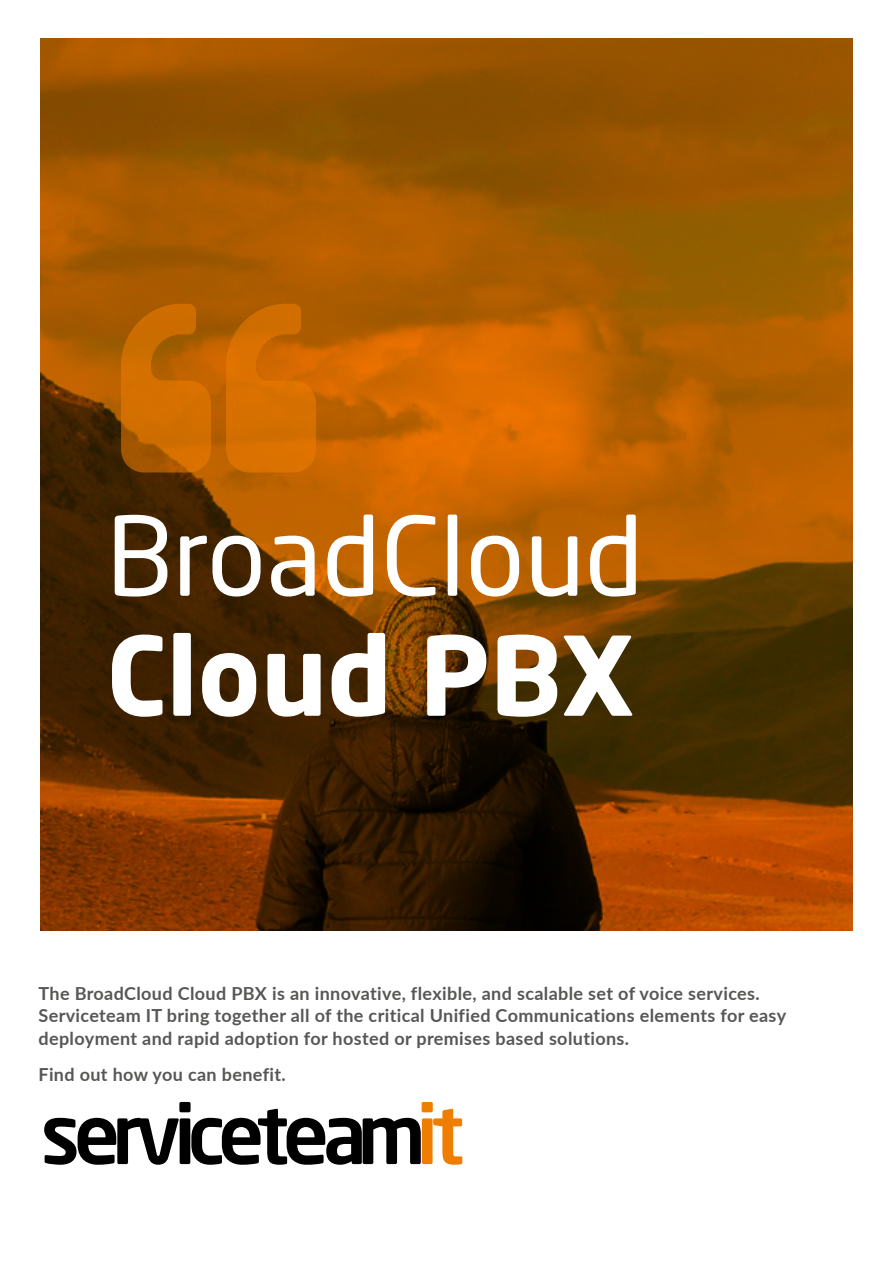
<style>
.page{position:relative;width:893px;height:1263px;background:#fff}
.page>*{position:absolute;margin:0;border:0;box-sizing:border-box;transform-origin:0 0}
.t1{font:108px "Neo Sans Std";color:#fff}
.t2{font:700 108px "Neo Sans Std";color:#fff}
.t3{font:500 81px "Neo Sans Std";letter-spacing:-.09em;color:#000}
.t4{font:700 18px/22.5px "Lato";letter-spacing:.02em;color:#575756}
.s1{color:#ef7d00}
</style>
<div class="page">
<img style="left:41px;top:38px;width:812px;height:892px">
<svg style="left:121px;top:304px;width:195px;height:168px;background:#c86800"></svg>
<h1 class="t1" style="left:106px;top:490px;width:538px">BroadCloud</h1>
<h1 class="t2" style="left:106px;top:606px;width:531px">Cloud PBX</h1>
<p class="t4" style="left:39px;top:981px;width:749px">The BroadCloud Cloud PBX is an innovative, flexible, and scalable set of voice services.<br>Serviceteam IT bring together all of the critical Unified Communications elements for easy deployment and rapid adoption for hosted or premises based solutions.</p>
<p class="t4" style="left:39px;top:1062px;width:249px">Find out how you can benefit.</p>
<h2 class="t3" style="left:41px;top:1083px;width:425px">serviceteam<span class="s1">it</span></h2>
</div>
